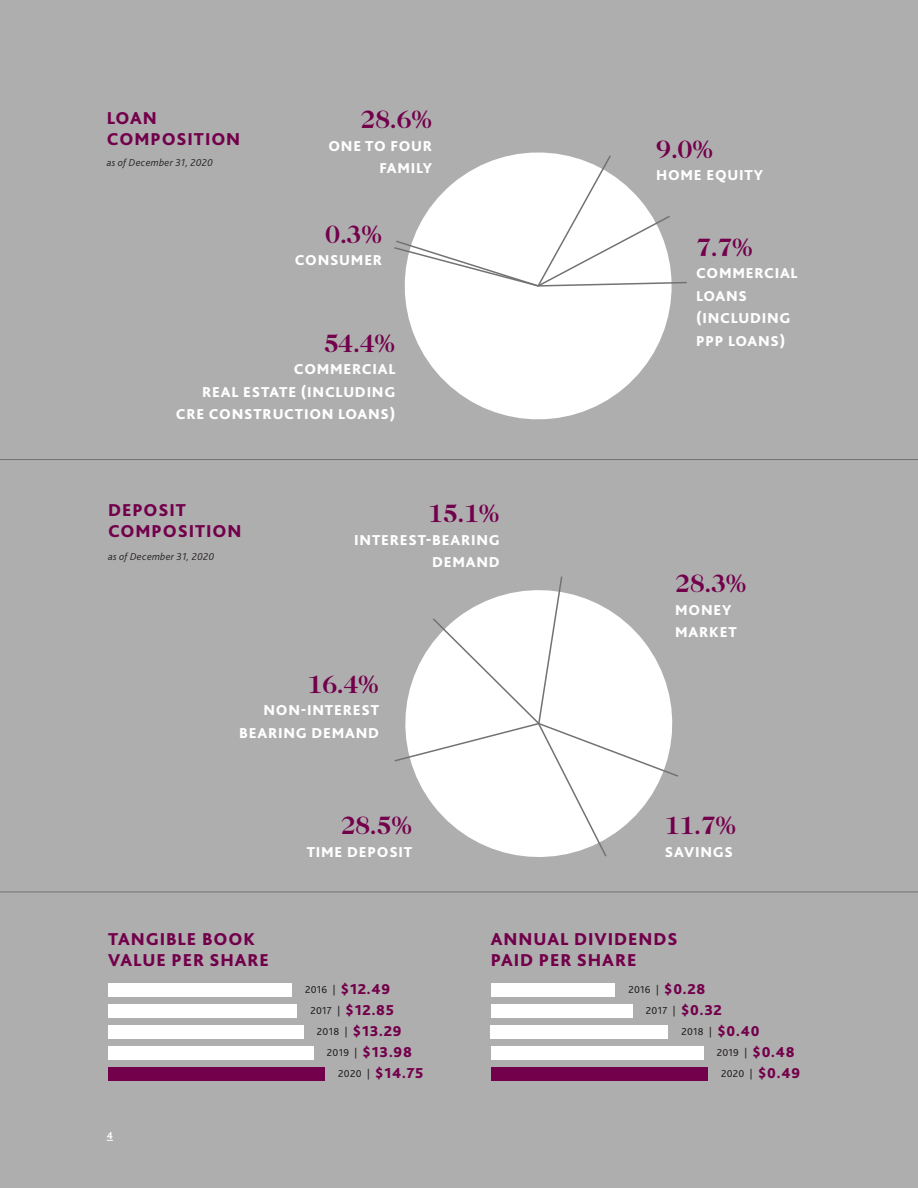
<style>
.page{position:relative;width:918px;height:1188px;background:#afaeaf}
.page>*{position:absolute;margin:0;border:0;box-sizing:border-box;transform-origin:0 0}
.t1{font:700 25.5px "Caslon Two Twenty Four";letter-spacing:-.025em;color:#72004b}
.t2{font:800 18px/21px "Bliss 2";letter-spacing:.05em;color:#72004b}
.t3{font:800 15px/22.5px "Bliss 2";letter-spacing:.05em;color:#fff;text-align:right}
.t4{font:800 15px "Bliss 2";letter-spacing:.05em;color:#72004b}
.t5{font:10.5px "Bliss 2";letter-spacing:.025em;color:#231f20}
.t6{font:italic 300 10.5px "Bliss 2";letter-spacing:.025em;color:#231f20}
.t7{font:700 10.5px "Bliss 2";color:#fff}
.s1{font-weight:400;font-size:10.5px;color:#231f20}
.s2{font-weight:800;font-size:15px;color:#72004b}
</style>
<div class="page">
<hr style="left:0;top:459px;width:918px;height:1px;background:#717271">
<hr style="left:0;top:892px;width:918px;height:1px;background:#717271">
<svg style="left:404px;top:152px;width:268px;height:268px;fill:#fff"></svg>
<div style="left:108px;top:1046px;width:205px;height:13px;background:#fff"></div>
<div style="left:108px;top:1067px;width:217px;height:13px;background:#72004b"></div>
<div style="left:108px;top:1025px;width:195px;height:13px;background:#fff"></div>
<div style="left:108px;top:1004px;width:189px;height:13px;background:#fff"></div>
<div style="left:108px;top:983px;width:184px;height:13px;background:#fff"></div>
<div style="left:491px;top:1046px;width:212px;height:13px;background:#fff"></div>
<div style="left:491px;top:1067px;width:217px;height:13px;background:#72004b"></div>
<div style="left:491px;top:1025px;width:177px;height:13px;background:#fff"></div>
<div style="left:491px;top:1004px;width:141px;height:13px;background:#fff"></div>
<div style="left:491px;top:983px;width:124px;height:13px;background:#fff"></div>
<svg style="left:394px;top:576px;width:284px;height:281px"></svg>
<svg style="left:394px;top:154px;width:293px;height:134px"></svg>
<p class="t2" style="left:107px;top:107px;width:135px">LOAN<br>COMPOSITION</p>
<p class="t6" style="left:107px;top:156px;width:108px">as of December 31, 2020</p>
<h1 class="t1" style="left:361px;top:105px;width:73px">28.6%</h1>
<p class="t3" style="left:329px;top:134px;width:105px">ONE TO FOUR<br>FAMILY</p>
<h1 class="t1" style="left:656px;top:134px;width:59px">9.0%</h1>
<p class="t3" style="left:656px;top:164px;width:108px">HOME EQUITY</p>
<h1 class="t1" style="left:325px;top:219px;width:59px">0.3%</h1>
<p class="t3" style="left:295px;top:249px;width:89px">CONSUMER</p>
<h1 class="t1" style="left:696px;top:232px;width:59px">7.7%</h1>
<p class="t3" style="left:696px;top:261px;width:103px;text-align:left">COMMERCIAL<br>LOANS (INCLUDING</p>
<h1 class="t1" style="left:324px;top:328px;width:73px">54.4%</h1>
<p class="t3" style="left:696px;top:329px;width:91px">PPP LOANS)</p>
<p class="t3" style="left:176px;top:357px;width:221px">COMMERCIAL<br>REAL ESTATE (INCLUDING<br>CRE CONSTRUCTION LOANS)</p>
<p class="t2" style="left:108px;top:499px;width:135px">DEPOSIT<br>COMPOSITION</p>
<p class="t6" style="left:108px;top:550px;width:108px">as of December 31, 2020</p>
<h1 class="t1" style="left:428px;top:499px;width:73px">15.1%</h1>
<p class="t3" style="left:354px;top:528px;width:147px">INTEREST-BEARING<br>DEMAND</p>
<h1 class="t1" style="left:308px;top:669px;width:73px">16.4%</h1>
<p class="t3" style="left:239px;top:699px;width:141px">NON-INTEREST<br>BEARING DEMAND</p>
<h1 class="t1" style="left:341px;top:811px;width:73px">28.5%</h1>
<p class="t3" style="left:307px;top:840px;width:107px">TIME DEPOSIT</p>
<h1 class="t1" style="left:675px;top:569px;width:73px">28.3%</h1>
<p class="t3" style="left:675px;top:598px;width:63px;text-align:left">MONEY<br>MARKET</p>
<h1 class="t1" style="left:665px;top:811px;width:73px">11.7%</h1>
<p class="t3" style="left:665px;top:840px;width:69px">SAVINGS</p>
<p class="t2" style="left:108px;top:928px;width:163px">TANGIBLE BOOK<br>VALUE PER SHARE</p>
<p class="t7" style="left:107px;top:1129px;width:8px">4</p>
<p class="t4" style="left:305px;top:980px;width:87px"><span class="s1">2016 |</span> $12.49</p>
<p class="t4" style="left:310px;top:1001px;width:85px"><span class="s1">2017 |</span> $12.85</p>
<p class="t4" style="left:317px;top:1022px;width:86px"><span class="s1">2018 |</span> $13.29</p>
<p class="t4" style="left:327px;top:1043px;width:86px"><span class="s1">2019 |</span> $13.98</p>
<p class="t4" style="left:338px;top:1064px;width:87px"><span class="s1">2020 |</span> $14.75</p>
<p class="t2" style="left:491px;top:928px;width:188px">ANNUAL DIVIDENDS<br>PAID PER SHARE</p>
<p class="t5" style="left:628px;top:983px;width:79px">2016 | <span class="s2">$0.28</span></p>
<p class="t5" style="left:646px;top:1003px;width:77px">2017 | <span class="s2">$0.32</span></p>
<p class="t5" style="left:682px;top:1024px;width:79px">2018 | <span class="s2">$0.40</span></p>
<p class="t5" style="left:717px;top:1046px;width:79px">2019 | <span class="s2">$0.48</span></p>
<p class="t5" style="left:721px;top:1067px;width:80px">2020 | <span class="s2">$0.49</span></p>
</div>
